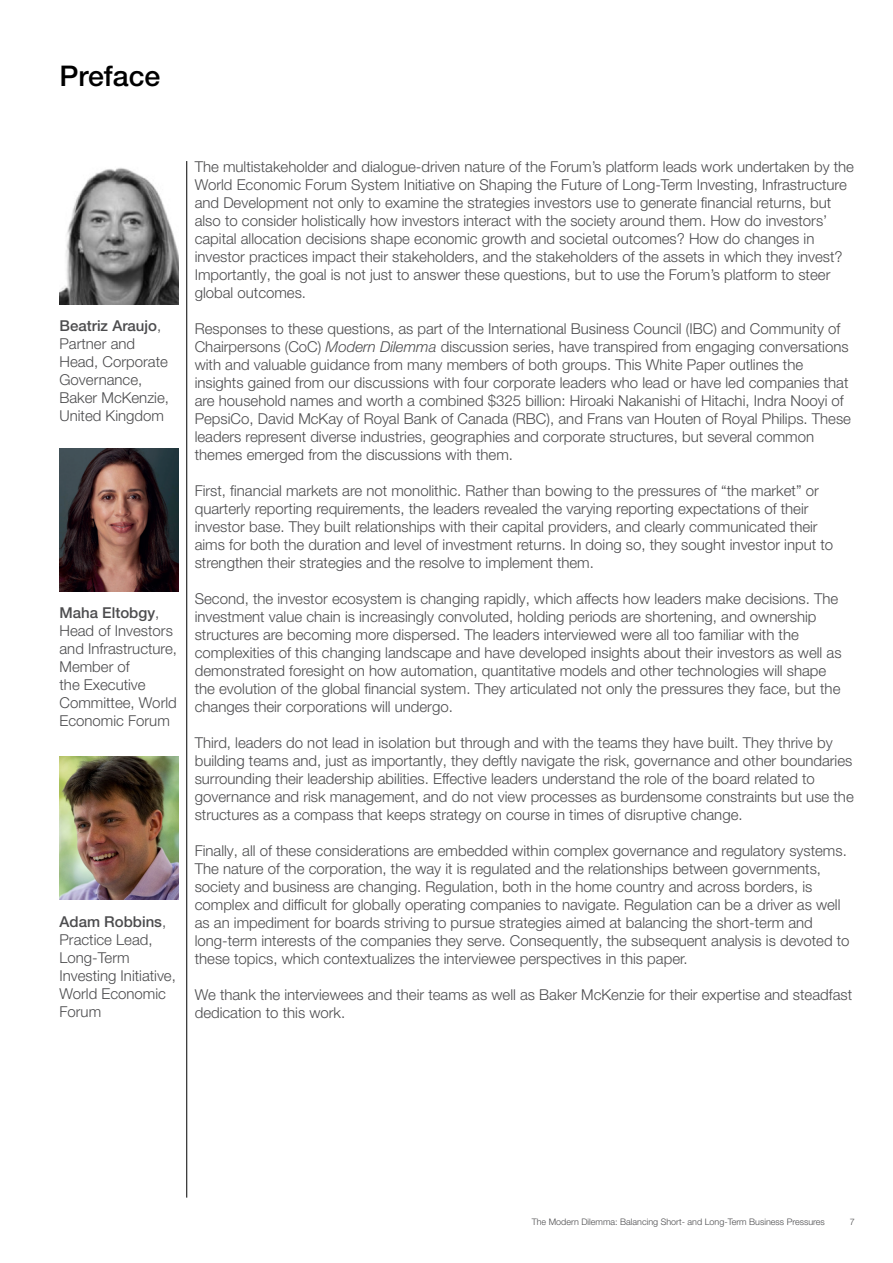
<style>
.page{position:relative;width:893px;height:1263px;background:#fff}
.page>*{position:absolute;margin:0;border:0;box-sizing:border-box;transform-origin:0 0}
.t1{font:500 28.5px "Helvetica Neue LT Pro";color:#000}
.t2{font:300 15px/18px "Helvetica Neue LT Pro";color:#4c4c4e}
.t3{font:300 9px "Helvetica Neue LT Pro";color:#4c4c4e}
.s1{font-weight:500}
.s2{font-style:italic}
</style>
<div class="page">
<hr style="left:186px;top:161px;width:1px;height:1036px;background:#000">
<img style="left:60px;top:168px;width:119px;height:137px">
<img style="left:60px;top:448px;width:119px;height:144px">
<img style="left:60px;top:756px;width:119px;height:144px">
<h1 class="t1" style="left:60px;top:58px;width:102px">Preface</h1>
<p class="t2" style="left:60px;top:317px;width:111px"><span class="s1">Beatriz Araujo</span>,<br>Partner and<br>Head, Corporate<br>Governance,<br>Baker McKenzie,<br>United Kingdom</p>
<p class="t2" style="left:60px;top:604px;width:119px"><span class="s1">Maha Eltobgy</span>,<br>Head of Investors and Infrastructure,<br>Member of<br>the Executive<br>Committee, World<br>Economic Forum</p>
<p class="t2" style="left:60px;top:912px;width:118px"><span class="s1">Adam Robbins</span>,<br>Practice Lead,<br>Long-Term<br>Investing Initiative,<br>World Economic<br>Forum</p>
<p class="t2" style="left:195px;top:157px;width:661px">The multistakeholder and dialogue-driven nature of the Forum’s platform leads work undertaken by the World Economic Forum System Initiative on Shaping the Future of Long-Term Investing, Infrastructure and Development not only to examine the strategies investors use to generate financial returns, but also to consider holistically how investors interact with the society around them. How do investors’ capital allocation decisions shape economic growth and societal outcomes? How do changes in investor practices impact their stakeholders, and the stakeholders of the assets in which they invest?<br>Importantly, the goal is not just to answer these questions, but to use the Forum’s platform to steer global outcomes.</p>
<p class="t2" style="left:195px;top:319px;width:658px">Responses to these questions, as part of the International Business Council (IBC) and Community of Chairpersons (CoC) <span class="s2">Modern Dilemma</span> discussion series, have transpired from engaging conversations with and valuable guidance from many members of both groups. This White Paper outlines the insights gained from our discussions with four corporate leaders who lead or have led companies that are household names and worth a combined $325 billion: Hiroaki Nakanishi of Hitachi, Indra Nooyi of PepsiCo, David McKay of Royal Bank of Canada (RBC), and Frans van Houten of Royal Philips. These leaders represent diverse industries, geographies and corporate structures, but several common themes emerged from the discussions with them.</p>
<p class="t2" style="left:195px;top:481px;width:640px">First, financial markets are not monolithic. Rather than bowing to the pressures of “the market” or quarterly reporting requirements, the leaders revealed the varying reporting expectations of their investor base. They built relationships with their capital providers, and clearly communicated their aims for both the duration and level of investment returns. In doing so, they sought investor input to strengthen their strategies and the resolve to implement them.</p>
<p class="t2" style="left:195px;top:589px;width:648px">Second, the investor ecosystem is changing rapidly, which affects how leaders make decisions. The investment value chain is increasingly convoluted, holding periods are shortening, and ownership structures are becoming more dispersed. The leaders interviewed were all too familiar with the complexities of this changing landscape and have developed insights about their investors as well as demonstrated foresight on how automation, quantitative models and other technologies will shape the evolution of the global financial system. They articulated not only the pressures they face, but the changes their corporations will undergo.</p>
<p class="t2" style="left:195px;top:733px;width:661px">Third, leaders do not lead in isolation but through and with the teams they have built. They thrive by building teams and, just as importantly, they deftly navigate the risk, governance and other boundaries surrounding their leadership abilities. Effective leaders understand the role of the board related to governance and risk management, and do not view processes as burdensome constraints but use the structures as a compass that keeps strategy on course in times of disruptive change.</p>
<p class="t2" style="left:195px;top:841px;width:656px">Finally, all of these considerations are embedded within complex governance and regulatory systems.<br>The nature of the corporation, the way it is regulated and the relationships between governments, society and business are changing. Regulation, both in the home country and across borders, is complex and difficult for globally operating companies to navigate. Regulation can be a driver as well as an impediment for boards striving to pursue strategies aimed at balancing the short-term and long-term interests of the companies they serve. Consequently, the subsequent analysis is devoted to these topics, which contextualizes the interviewee perspectives in this paper.</p>
<p class="t2" style="left:195px;top:985px;width:659px">We thank the interviewees and their teams as well as Baker McKenzie for their expertise and steadfast dedication to this work.</p>
<p class="t3" style="left:532px;top:1216px;width:295px">The Modern Dilemma: Balancing Short- and Long-Term Business Pressures</p>
<p class="t3" style="left:850px;top:1216px;width:7px">7</p>
</div>
